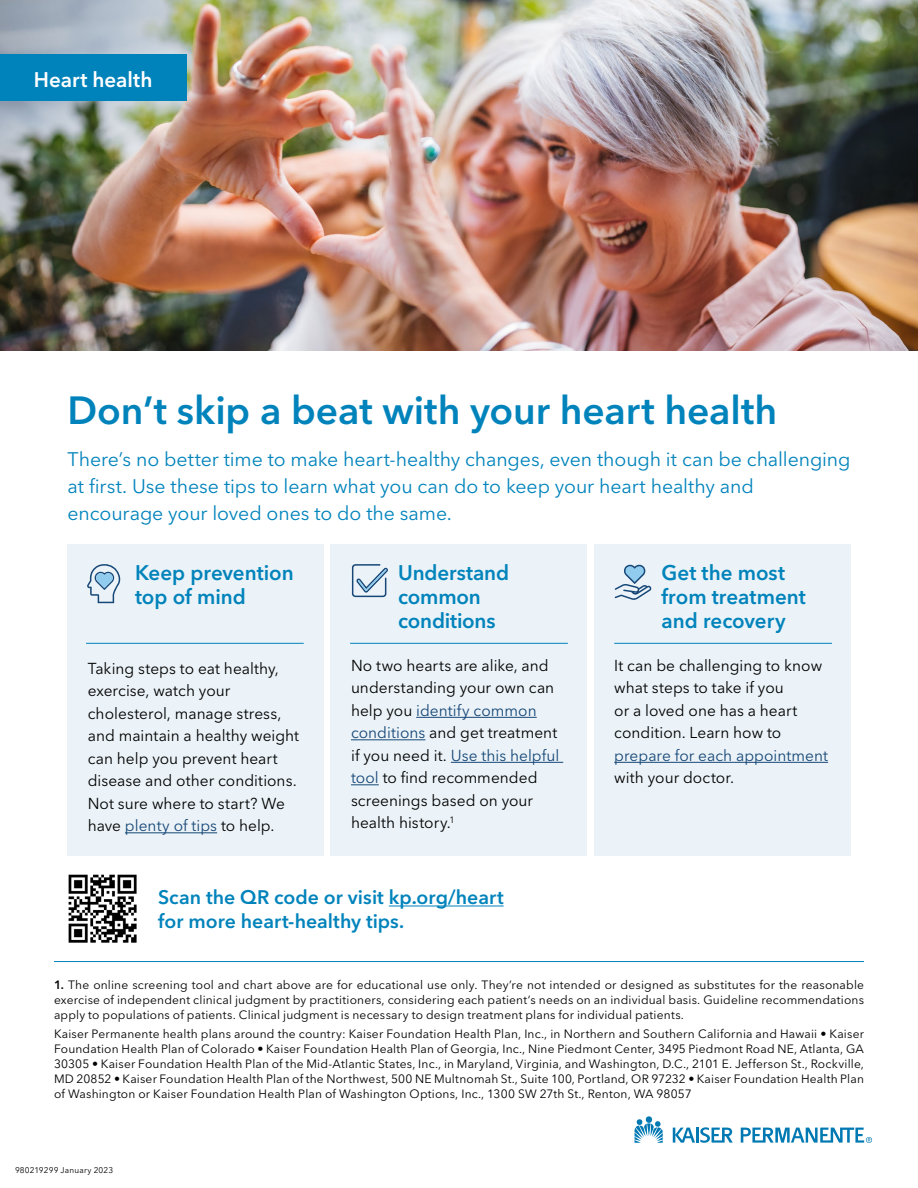
<style>
.page{position:relative;width:918px;height:1188px;background:#fff}
.page>*{position:absolute;margin:0;border:0;box-sizing:border-box;transform-origin:0 0}
.t1{font:600 39px "Avenir Next LT Pro";letter-spacing:-.005em;color:#0083bb}
.t2{font:600 21px/24px "Avenir Next LT Pro";color:#0083bb}
.t3{font:600 21px "Avenir Next LT Pro";color:#fff}
.t4{font:19.5px/27px "Avenir Next LT Pro";letter-spacing:-.005em;color:#0083bb}
.t5{font:600 19.5px/24px "Avenir Next LT Pro";color:#0083bb}
.t6{font:15.75px/22.5px "Avenir Next LT Pro";letter-spacing:.005em;color:#000}
.t7{font:12px/15px "Avenir Next LT Pro";letter-spacing:.015em;color:#000;text-align:justify}
.t8{font:8.25px "Avenir Next LT Pro";letter-spacing:.02em;color:#000}
.s1{color:#164777}
.s2{font-weight:600}
</style>
<div class="page">
<img style="left:0;top:0;width:918px;height:351px">
<div style="left:68px;top:544px;width:256px;height:311px;background:#ebf3f8"></div>
<hr style="left:125px;top:832px;width:92px;height:1px;background:#164777">
<div style="left:331px;top:544px;width:256px;height:311px;background:#ebf3f8"></div>
<hr style="left:416px;top:717px;width:121px;height:1px;background:#164777">
<hr style="left:351px;top:739px;width:74px;height:1px;background:#164777">
<hr style="left:451px;top:762px;width:112px;height:1px;background:#164777">
<svg style="left:351px;top:784px;width:28px;height:1px"></svg>
<div style="left:594px;top:544px;width:256px;height:311px;background:#ebf3f8"></div>
<hr style="left:614px;top:762px;width:214px;height:1px;background:#164777">
<svg style="left:87px;top:564px;width:34px;height:39px"></svg>
<svg style="left:615px;top:564px;width:36px;height:36px"></svg>
<svg style="left:352px;top:564px;width:36px;height:33px"></svg>
<hr style="left:86px;top:643px;width:218px;height:1px;background:#0083bb">
<hr style="left:350px;top:643px;width:218px;height:1px;background:#0083bb">
<hr style="left:614px;top:643px;width:218px;height:1px;background:#0083bb">
<div style="left:0;top:54px;width:186px;height:46px;background:#0083bb"></div>
<hr style="left:389px;top:906px;width:115px;height:1px;background:#0083bb">
<img style="left:68px;top:874px;width:69px;height:69px">
<svg style="left:634px;top:1118px;width:29px;height:25px"></svg>
<div style="left:646px;top:1116px;width:6px;height:7px;background:#0079b3;border-radius:50%"></div>
<svg style="left:673px;top:1127px;width:60px;height:16px"></svg>
<svg style="left:741px;top:1128px;width:131px;height:15px"></svg>
<hr style="left:54px;top:961px;width:810px;height:1px;background:#0083bb">
<p class="t3" style="left:34px;top:67px;width:120px">Heart health</p>
<p class="t1" style="left:68px;top:387px;width:711px">Don’t skip a beat with your heart health</p>
<p class="t4" style="left:68px;top:446px;width:784px">There’s no better time to make heart-healthy changes, even though it can be challenging at first. Use these tips to learn what you can do to keep your heart healthy and encourage your loved ones to do the same.</p>
<p class="t2" style="left:135px;top:560px;width:160px">Keep prevention top of mind</p>
<p class="t6" style="left:88px;top:657px;width:213px">Taking steps to eat healthy, exercise, watch your cholesterol, manage stress, and maintain a healthy weight can help you prevent heart disease and other conditions.<br>Not sure where to start? We have <span class="s1">plenty of tips</span> to help.</p>
<p class="t2" style="left:398px;top:560px;width:112px">Understand common conditions</p>
<p class="t6" style="left:351px;top:654px;width:210px">No two hearts are alike, and understanding your own can help you <span class="s1">identify common conditions</span> and get treatment if you need it. <span class="s1">Use this helpful tool</span> to find recommended screenings based on your health history.<sup>1</sup></p>
<p class="t5" style="left:158px;top:885px;width:347px">Scan the QR code or visit kp.org/heart for more heart-healthy tips.</p>
<p class="t2" style="left:662px;top:560px;width:146px">Get the most from treatment and recovery</p>
<p class="t6" style="left:614px;top:654px;width:215px">It can be challenging to know what steps to take if you<br>or a loved one has a heart condition. Learn how to <span class="s1">prepare for each appointment </span>with your doctor.</p>
<p class="t7" style="left:54px;top:977px;width:812px"><span class="s2">1.</span> The online screening tool and chart above are for educational use only. They’re not intended or designed as substitutes for the reasonable exercise of independent clinical judgment by practitioners, considering each patient‘s needs on an individual basis. Guideline recommendations apply to populations of patients. Clinical judgment is necessary to design treatment plans for individual patients.</p>
<p class="t7" style="left:54px;top:1027px;width:812px">Kaiser Permanente health plans around the country: Kaiser Foundation Health Plan, Inc., in Northern and Southern California and Hawaii • Kaiser Foundation Health Plan of Colorado • Kaiser Foundation Health Plan of Georgia, Inc., Nine Piedmont Center, 3495 Piedmont Road NE, Atlanta, GA 30305 • Kaiser Foundation Health Plan of the Mid-Atlantic States, Inc., in Maryland, Virginia, and Washington, D.C., 2101 E. Jefferson St., Rockville, MD 20852 • Kaiser Foundation Health Plan of the Northwest, 500 NE Multnomah St., Suite 100, Portland, OR 97232 • Kaiser Foundation Health Plan of Washington or Kaiser Foundation Health Plan of Washington Options, Inc., 1300 SW 27th St., Renton, WA 98057</p>
<p class="t8" style="left:15px;top:1165px;width:100px">980219299 January 2023</p>
</div>
